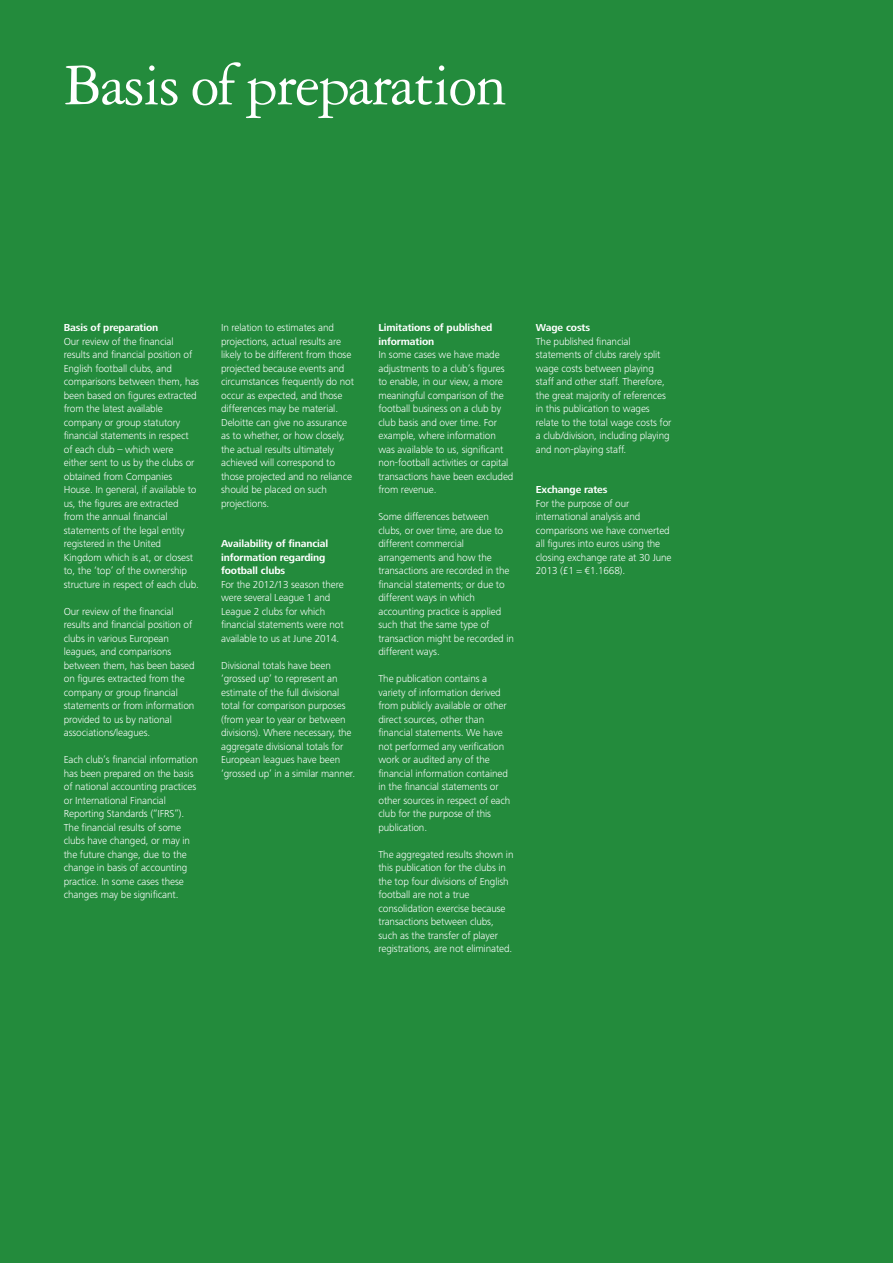
<style>
.page{position:relative;width:893px;height:1263px;background:#238b3c}
.page>*{position:absolute;margin:0;border:0;box-sizing:border-box;transform-origin:0 0}
.t1{font:63px "Garamond 3 LT Std";letter-spacing:-.025em;color:#fff}
.t2{font:300 10.5px/13.5px "Frutiger Next LT";letter-spacing:-.01em;color:#fff}
.t3{font:700 10.5px/13.5px "Frutiger Next LT";letter-spacing:-.01em;color:#fff}
</style>
<div class="page">
<h1 class="t1" style="left:64px;top:64px;width:444px">Basis of preparation</h1>
<p class="t3" style="left:64px;top:322px;width:96px">Basis of preparation</p>
<p class="t2" style="left:64px;top:336px;width:137px">Our review of the financial results and financial position of<br>English football clubs, and comparisons between them, has been based on figures extracted from the latest available company or group statutory financial statements in respect of each club – which were either sent to us by the clubs or obtained from Companies<br>House. In general, if available to us, the figures are extracted from the annual financial statements of the legal entity registered in the United<br>Kingdom which is at, or closest to, the ‘top’ of the ownership structure in respect of each club.</p>
<p class="t2" style="left:64px;top:606px;width:132px">Our review of the financial results and financial position of clubs in various European leagues, and comparisons between them, has been based on figures extracted from the company or group financial statements or from information provided to us by national associations/leagues.</p>
<p class="t2" style="left:64px;top:754px;width:136px">Each club’s financial information has been prepared on the basis of national accounting practices or International Financial<br>Reporting Standards (“IFRS”).<br>The financial results of some clubs have changed, or may in the future change, due to the change in basis of accounting practice. In some cases these changes may be significant.</p>
<p class="t2" style="left:221px;top:322px;width:134px">In relation to estimates and projections, actual results are likely to be different from those projected because events and circumstances frequently do not occur as expected, and those differences may be material.<br>Deloitte can give no assurance as to whether, or how closely, the actual results ultimately achieved will correspond to those projected and no reliance should be placed on such projections.</p>
<p class="t3" style="left:221px;top:538px;width:109px">Availability of financial information regarding football clubs</p>
<p class="t2" style="left:221px;top:579px;width:124px">For the 2012/13 season there were several League 1 and<br>League 2 clubs for which financial statements were not available to us at June 2014.</p>
<p class="t2" style="left:221px;top:660px;width:135px">Divisional totals have been ‘grossed up’ to represent an estimate of the full divisional total for comparison purposes (from year to year or between divisions). Where necessary, the aggregate divisional totals for<br>European leagues have been ‘grossed up’ in a similar manner.</p>
<p class="t3" style="left:378px;top:322px;width:115px">Limitations of published information</p>
<p class="t2" style="left:378px;top:349px;width:136px">In some cases we have made adjustments to a club’s figures to enable, in our view, a more meaningful comparison of the football business on a club by club basis and over time. For example, where information was available to us, significant non-football activities or capital transactions have been excluded from revenue.</p>
<p class="t2" style="left:378px;top:511px;width:137px">Some differences between clubs, or over time, are due to different commercial arrangements and how the transactions are recorded in the financial statements; or due to different ways in which accounting practice is applied such that the same type of transaction might be recorded in different ways.</p>
<p class="t2" style="left:378px;top:673px;width:134px">The publication contains a variety of information derived from publicly available or other direct sources, other than financial statements. We have not performed any verification work or audited any of the financial information contained in the financial statements or other sources in respect of each club for the purpose of this publication.</p>
<p class="t2" style="left:378px;top:849px;width:137px">The aggregated results shown in this publication for the clubs in the top four divisions of English football are not a true consolidation exercise because transactions between clubs, such as the transfer of player registrations, are not eliminated.</p>
<p class="t3" style="left:536px;top:322px;width:56px">Wage costs</p>
<p class="t2" style="left:536px;top:336px;width:137px">The published financial statements of clubs rarely split wage costs between playing staff and other staff. Therefore, the great majority of references in this publication to wages relate to the total wage costs for a club/division, including playing and non-playing staff.</p>
<p class="t3" style="left:536px;top:484px;width:73px">Exchange rates</p>
<p class="t2" style="left:536px;top:498px;width:137px">For the purpose of our international analysis and comparisons we have converted all figures into euros using the closing exchange rate at 30 June<br>2013 (£1 = €1.1668).</p>
</div>
